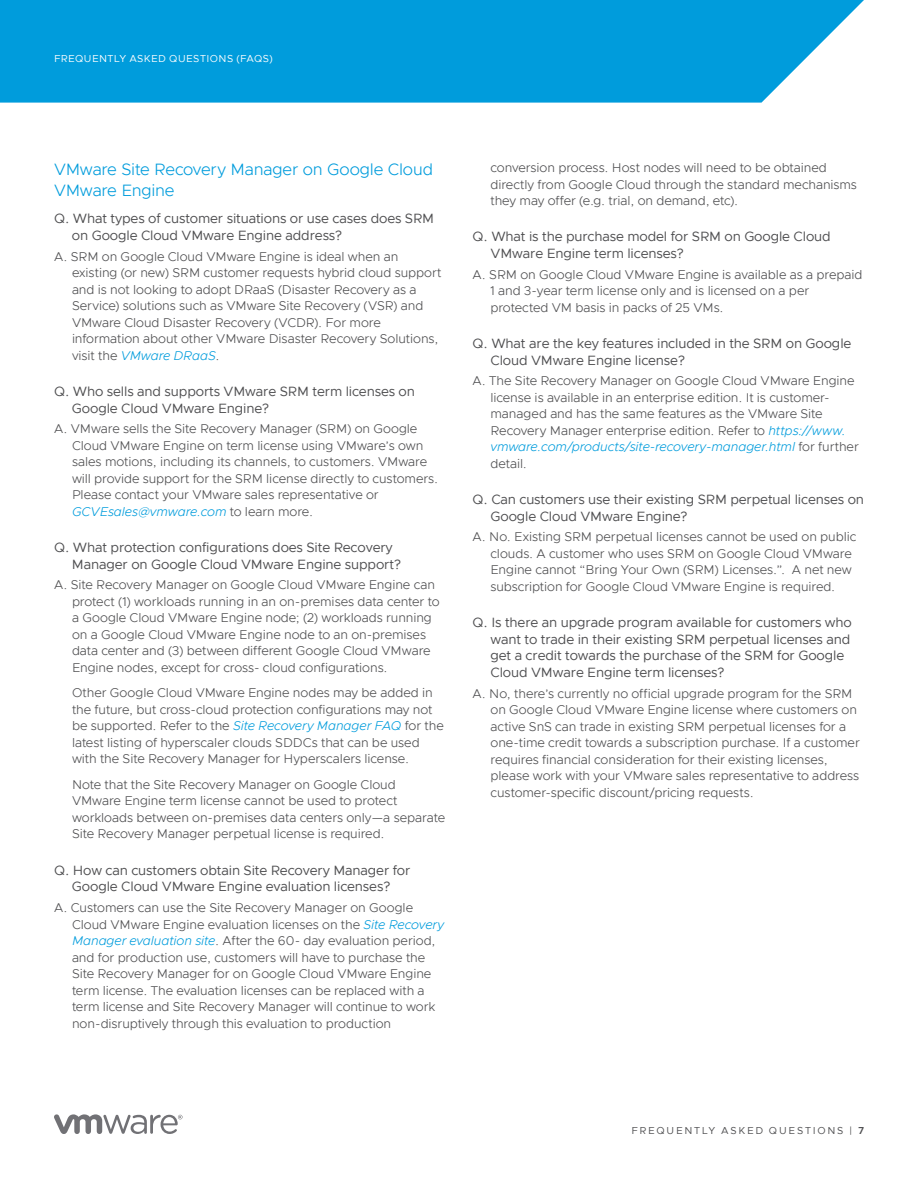
<style>
.page{position:relative;width:918px;height:1188px;background:#fff}
.page>*{position:absolute;margin:0;border:0;box-sizing:border-box;transform-origin:0 0}
.t1{font:300 16.5px/21px "Metropolis";letter-spacing:-.01em;color:#009cdc}
.t2{font:13.5px/16.5px "Metropolis";letter-spacing:-.01em;color:#4d4d4f}
.t3{font:300 12.75px/16.5px "Metropolis";letter-spacing:-.005em;color:#4d4d4f}
.t4{font:10.2px "Metropolis";letter-spacing:.04em;color:#fff}
.t5{font:10.2px "Metropolis";letter-spacing:.17em;color:#4d4d4f}
.s1{font-style:italic;color:#009cdc}
.s2{font-weight:600}
</style>
<div class="page">
<svg style="left:54px;top:1114px;width:129px;height:20px"></svg>
<div style="left:0;top:0;width:864px;height:103px;background:#009cdc"></div>
<p class="t4" style="left:54px;top:52px;width:220px">FREQUENTLY ASKED QUESTIONS (FAQS)</p>
<p class="t1" style="left:54px;top:159px;width:381px">VMware Site Recovery Manager on Google Cloud<br>VMware Engine</p>
<p class="t2" style="left:72px;top:211px;width:364px;text-indent:-18px">Q. What types of customer situations or use cases does SRM on Google Cloud VMware Engine address?</p>
<p class="t3" style="left:72px;top:248px;width:371px;text-indent:-18px">A. SRM on Google Cloud VMware Engine is ideal when an existing (or new) SRM customer requests hybrid cloud support and is not looking to adopt DRaaS (Disaster Recovery as a Service) solutions such as VMware Site Recovery (VSR) and VMware Cloud Disaster Recovery (VCDR). For more information about other VMware Disaster Recovery Solutions, visit the <span class="s1">VMware DRaaS</span>.</p>
<p class="t2" style="left:72px;top:383px;width:344px;text-indent:-18px">Q. Who sells and supports VMware SRM term licenses on<br>Google Cloud VMware Engine?</p>
<p class="t3" style="left:72px;top:421px;width:368px;text-indent:-18px">A. VMware sells the Site Recovery Manager (SRM) on Google Cloud VMware Engine on term license using VMware’s own sales motions, including its channels, to customers. VMware will provide support for the SRM license directly to customers.<br>Please contact your VMware sales representative or <span class="s1">GCVEsales@vmware.com</span> to learn more.</p>
<p class="t2" style="left:72px;top:539px;width:331px;text-indent:-18px">Q. What protection configurations does Site Recovery<br>Manager on Google Cloud VMware Engine support?</p>
<p class="t3" style="left:72px;top:577px;width:369px;text-indent:-18px">A. Site Recovery Manager on Google Cloud VMware Engine can protect (1) workloads running in an on-premises data center to a Google Cloud VMware Engine node; (2) workloads running on a Google Cloud VMware Engine node to an on-premises data center and (3) between different Google Cloud VMware Engine nodes, except for cross- cloud configurations.</p>
<p class="t3" style="left:72px;top:685px;width:373px">Other Google Cloud VMware Engine nodes may be added in the future, but cross-cloud protection configurations may not be supported. Refer to the <span class="s1">Site Recovery Manager FAQ</span> for the latest listing of hyperscaler clouds SDDCs that can be used with the Site Recovery Manager for Hyperscalers license.</p>
<p class="t3" style="left:72px;top:776px;width:375px">Note that the Site Recovery Manager on Google Cloud VMware Engine term license cannot be used to protect workloads between on-premises data centers only—a separate Site Recovery Manager perpetual license is required.</p>
<p class="t2" style="left:54px;top:862px;width:358px;text-align:center">Q. How can customers obtain Site Recovery Manager for<br>Google Cloud VMware Engine evaluation licenses?</p>
<p class="t3" style="left:72px;top:899px;width:374px;text-indent:-18px">A. Customers can use the Site Recovery Manager on Google Cloud VMware Engine evaluation licenses on the <span class="s1">Site Recovery Manager evaluation site</span>. After the 60- day evaluation period, and for production use, customers will have to purchase the Site Recovery Manager for on Google Cloud VMware Engine term license. The evaluation licenses can be replaced with a term license and Site Recovery Manager will continue to work non-disruptively through this evaluation to production</p>
<p class="t3" style="left:491px;top:159px;width:368px">conversion process. Host nodes will need to be obtained directly from Google Cloud through the standard mechanisms they may offer (e.g. trial, on demand, etc).</p>
<p class="t2" style="left:490px;top:229px;width:342px;text-indent:-18px">Q. What is the purchase model for SRM on Google Cloud<br>VMware Engine term licenses?</p>
<p class="t3" style="left:491px;top:266px;width:374px;text-indent:-18px">A. SRM on Google Cloud VMware Engine is available as a prepaid<br>1 and 3-year term license only and is licensed on a per protected VM basis in packs of 25 VMs.</p>
<p class="t2" style="left:490px;top:335px;width:362px;text-indent:-18px">Q. What are the key features included in the SRM on Google<br>Cloud VMware Engine license?</p>
<p class="t3" style="left:491px;top:373px;width:370px;text-indent:-18px">A. The Site Recovery Manager on Google Cloud VMware Engine license is available in an enterprise edition. It is customer&shy;managed and has the same features as the VMware Site Recovery Manager enterprise edition. Refer to <span class="s1">https://www. vmware.com/products/site-recovery-manager.html</span> for further detail.</p>
<p class="t2" style="left:490px;top:491px;width:375px;text-indent:-18px">Q. Can customers use their existing SRM perpetual licenses on<br>Google Cloud VMware Engine?</p>
<p class="t3" style="left:491px;top:529px;width:367px;text-indent:-18px">A. No. Existing SRM perpetual licenses cannot be used on public clouds. A customer who uses SRM on Google Cloud VMware Engine cannot “Bring Your Own (SRM) Licenses.”. A net new subscription for Google Cloud VMware Engine is required.</p>
<p class="t2" style="left:490px;top:614px;width:363px;text-indent:-18px">Q. Is there an upgrade program available for customers who want to trade in their existing SRM perpetual licenses and get a credit towards the purchase of the SRM for Google Cloud VMware Engine term licenses?</p>
<p class="t3" style="left:491px;top:685px;width:371px;text-indent:-18px">A. No, there’s currently no official upgrade program for the SRM on Google Cloud VMware Engine license where customers on active SnS can trade in existing SRM perpetual licenses for a one-time credit towards a subscription purchase. If a customer requires financial consideration for their existing licenses, please work with your VMware sales representative to address customer-specific discount/pricing requests.</p>
<p class="t5" style="left:631px;top:1124px;width:234px">FREQUENTLY ASKED QUESTIONS | <span class="s2">7</span></p>
</div>
